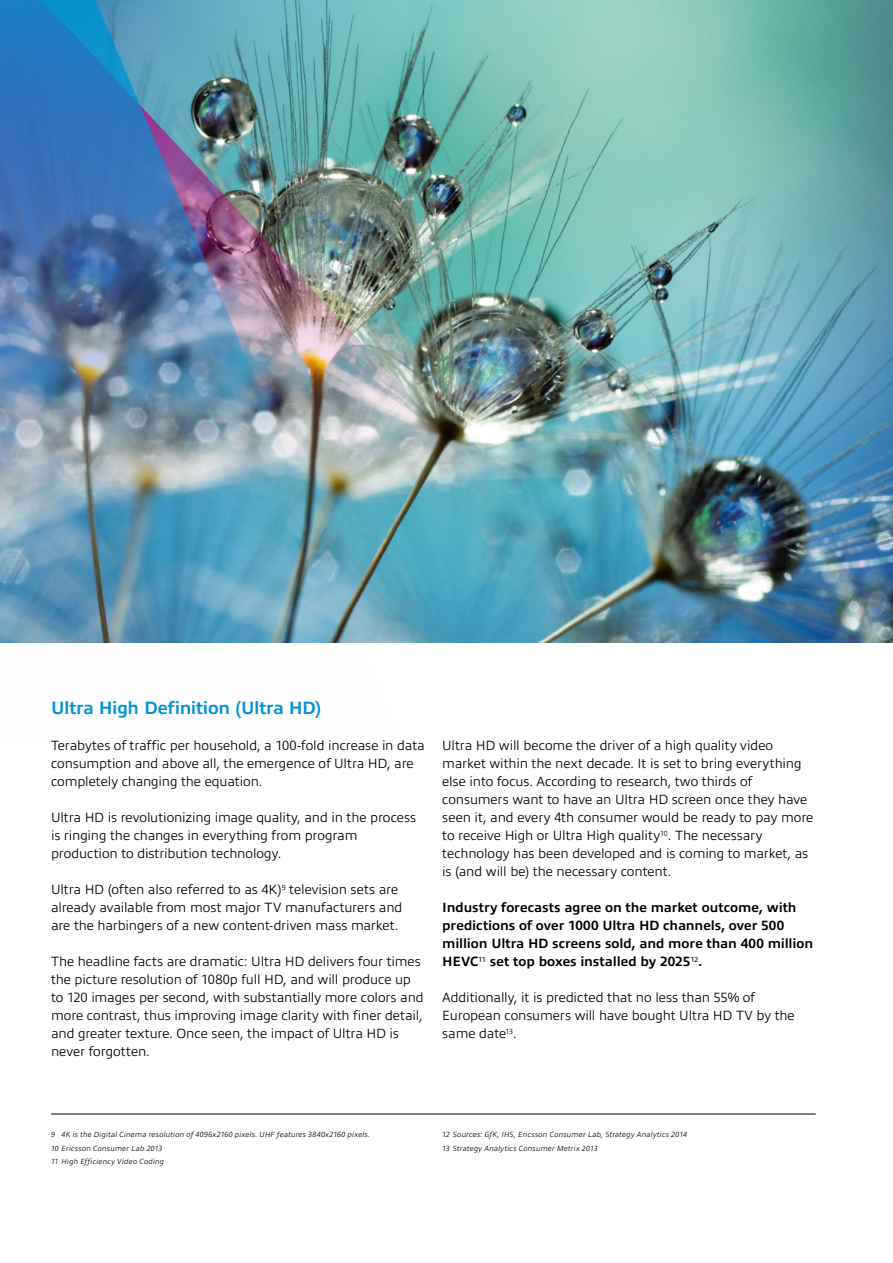
<style>
.page{position:relative;width:893px;height:1263px;background:#fff}
.page>*{position:absolute;margin:0;border:0;box-sizing:border-box;transform-origin:0 0}
.t1{font:700 18px "SES Allumi";letter-spacing:-.02em;color:#0093d2}
.t2{font:300 13.5px/18px "SES Allumi";letter-spacing:-.005em;color:#000}
.t3{font:700 13.5px/18px "SES Allumi";color:#000}
.t4{font:italic 300 7.5px/13.2px "SES Allumi";letter-spacing:.02em;color:#000}
</style>
<div class="page">
<img style="left:497px;top:0;width:396px;height:642px">
<img style="left:411px;top:0;width:86px;height:643px">
<img style="left:0;top:0;width:411px;height:643px">
<hr style="left:51px;top:1114px;width:765px;height:1px;background:#000">
<h1 class="t1" style="left:51px;top:695px;width:272px">Ultra High Definition (Ultra HD)</h1>
<p class="t2" style="left:51px;top:735px;width:375px">Terabytes of traffic per household, a 100-fold increase in data consumption and above all, the emergence of Ultra HD, are completely changing the equation.</p>
<p class="t2" style="left:51px;top:807px;width:367px">Ultra HD is revolutionizing image quality, and in the process is ringing the changes in everything from program production to distribution technology.</p>
<p class="t2" style="left:51px;top:879px;width:353px">Ultra HD (often also referred to as 4K)<sup>9</sup> television sets are already available from most major TV manufacturers and are the harbingers of a new content-driven mass market.</p>
<p class="t2" style="left:51px;top:951px;width:374px">The headline facts are dramatic: Ultra HD delivers four times the picture resolution of 1080p full HD, and will produce up to 120 images per second, with substantially more colors and more contrast, thus improving image clarity with finer detail, and greater texture. Once seen, the impact of Ultra HD is never forgotten.</p>
<p class="t2" style="left:442px;top:735px;width:373px">Ultra HD will become the driver of a high quality video market within the next decade. It is set to bring everything else into focus. According to research, two thirds of consumers want to have an Ultra HD screen once they have seen it, and every 4th consumer would be ready to pay more to receive High or Ultra High quality<sup>10</sup>. The necessary technology has been developed and is coming to market, as is (and will be) the necessary content.</p>
<p class="t3" style="left:442px;top:897px;width:372px">Industry forecasts agree on the market outcome, with predictions of over 1000 Ultra HD channels, over 500 million Ultra HD screens sold, and more than 400 million HEVC<sup>11</sup> set top boxes installed by 2025<sup>12</sup>.</p>
<p class="t2" style="left:442px;top:987px;width:354px">Additionally, it is predicted that no less than 55% of<br>European consumers will have bought Ultra HD TV by the same date<sup>13</sup>.</p>
<p class="t4" style="left:51px;top:1127px;width:321px">9 4K is the Digital Cinema resolution of 4096x2160 pixels. UHF features 3840x2160 pixels.<br>10 Ericsson Consumer Lab 2013<br>11 High Efficiency Video Coding</p>
<p class="t4" style="left:442px;top:1127px;width:246px">12 Sources: GfK, IHS, Ericsson Consumer Lab, Strategy Analytics 2014<br>13 Strategy Analytics Consumer Metrix 2013</p>
</div>
